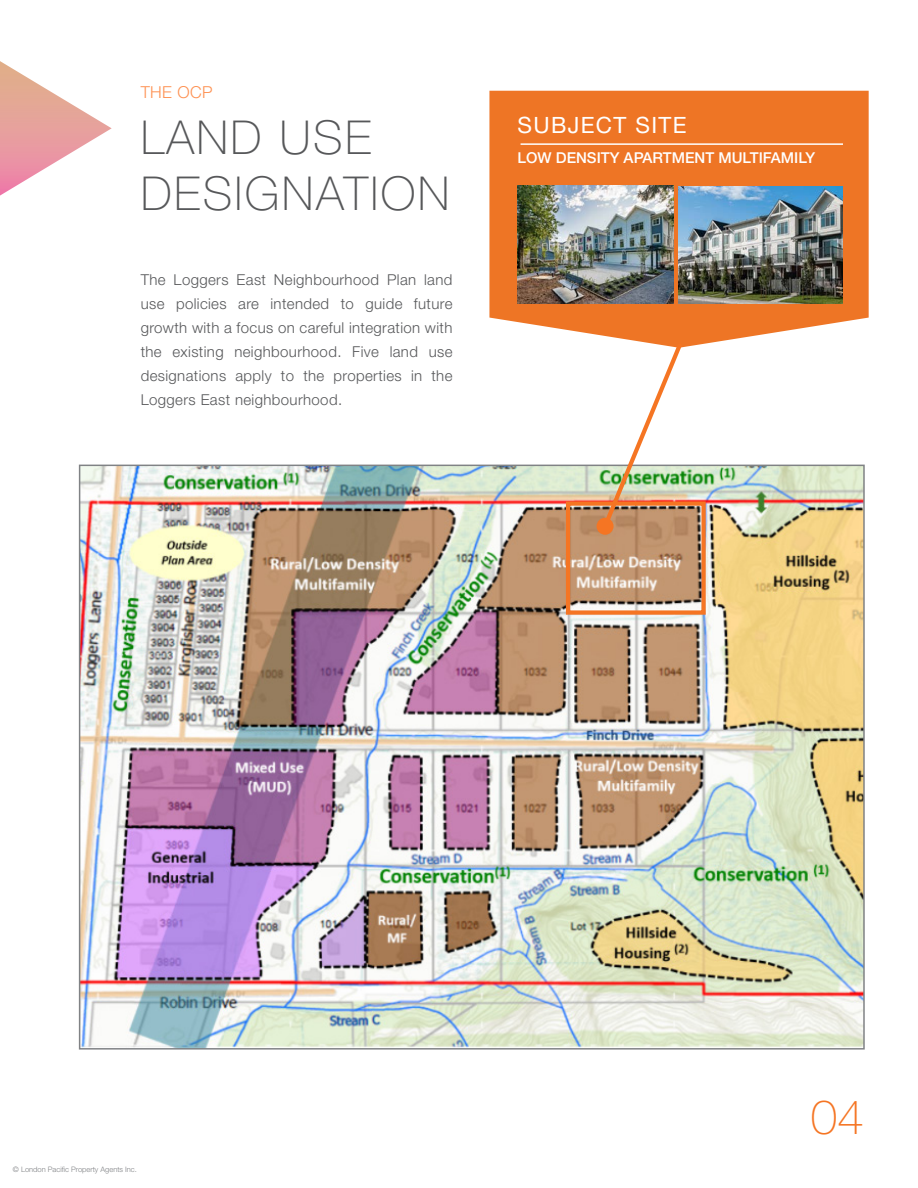
<style>
.page{position:relative;width:918px;height:1188px;background:#fff}
.page>*{position:absolute;margin:0;border:0;box-sizing:border-box;transform-origin:0 0}
.t1{font:100 47.7px "Helvetica Neue LT Std";color:#f57523}
.Headline{font:100 46.8px/56.1px "Helvetica Neue LT Std";letter-spacing:.05em;color:#57585a}
.Subhead{font:22.5px "Helvetica Neue LT Std";letter-spacing:.06em;color:#fff}
.Subhead-2{font:300 16.5px "Helvetica Neue LT Std";letter-spacing:.025em;color:#fe9152}
.t2{font:300 15px/24px "Helvetica Neue LT Std";letter-spacing:.025em;color:#57585a;text-align:justify}
.Subhead-3{font:500 15px "Helvetica Neue LT Std";color:#fff}
.t3{font:300 7.5px "Helvetica Neue LT Std";color:#808285}
</style>
<div class="page">
<img style="left:82px;top:468px;width:780px;height:579px">
<svg style="left:0;top:61px;width:112px;height:135px"></svg>
<svg style="left:489px;top:91px;width:380px;height:253px;background:#ed7f36"></svg>
<img style="left:518px;top:186px;width:156px;height:117px">
<img style="left:679px;top:186px;width:164px;height:117px">
<hr style="left:521px;top:143px;width:322px;height:2px;background:#fff">
<svg style="left:564px;top:340px;width:144px;height:277px"></svg>
<p class="Subhead-2" style="left:141px;top:82px;width:73px">THE OCP</p>
<p class="Headline" style="left:141px;top:110px;width:310px">LAND USE<br>DESIGNATION</p>
<p class="Subhead" style="left:518px;top:112px;width:170px">SUBJECT SITE</p>
<p class="Subhead-3" style="left:518px;top:149px;width:299px">LOW DENSITY APARTMENT MULTIFAMILY</p>
<p class="t2" style="left:141px;top:267px;width:313px">The Loggers East Neighbourhood Plan land use policies are intended to guide future growth with a focus on careful integration with the existing neighbourhood. Five land use designations apply to the properties in the Loggers East neighbourhood.</p>
<p class="t3" style="left:13px;top:1165px;width:125px">© London Pacific Property Agents Inc.</p>
<p class="t1" style="left:811px;top:1090px;width:55px">04</p>
</div>
